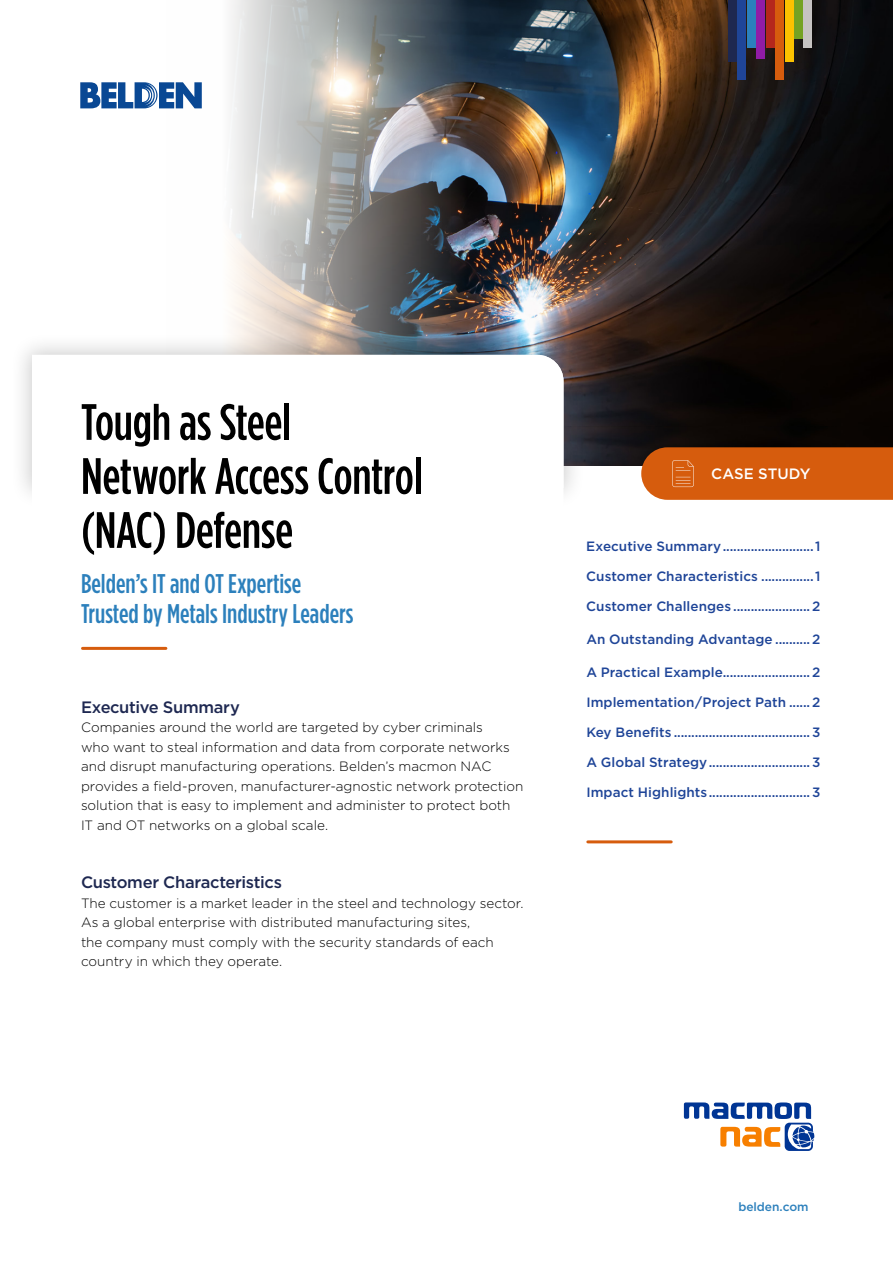
<style>
.page{position:relative;width:893px;height:1263px;background:#fff}
.page>*{position:absolute;margin:0;border:0;box-sizing:border-box;transform-origin:0 0}
.t1{font:500 51px/54px "Gotham Condensed";letter-spacing:-.005em;color:#000}
.t2{font:500 42px/42px "Gotham Condensed";letter-spacing:-.005em;color:#000}
.t3{font:500 27px/30px "Gotham Condensed";color:#2c80bc}
.t4{font:500 16.5px "Gotham";letter-spacing:-.02em;color:#1e2851}
.t5{font:500 15px "Gotham";color:#fff}
.t6{font:300 13.5px/19.5px "Gotham";color:#000}
.t7{font:500 13.5px "Gotham";letter-spacing:.005em;color:#1f4598}
.t8{font:500 12px "Gotham";letter-spacing:-.005em;color:#2c80bc}
</style>
<div class="page">
<img style="left:167px;top:0;width:726px;height:426px">
<img style="left:586px;top:426px;width:307px;height:39px">
<div style="left:10px;top:332px;width:576px;height:179px;background:#000;opacity:.2"></div>
<svg style="left:32px;top:355px;width:531px;height:156px"></svg>
<svg style="left:641px;top:447px;width:252px;height:53px;background:#d35e12"></svg>
<hr style="left:588px;top:840px;width:83px;height:3px;background:#d65c0d">
<hr style="left:82px;top:647px;width:84px;height:3px;background:#d65c0d">
<svg style="left:684px;top:1102px;width:130px;height:49px"></svg>
<div style="left:766px;top:0;width:8px;height:47px;background:#b5271c"></div>
<div style="left:775px;top:0;width:9px;height:80px;background:#d65c0d"></div>
<div style="left:794px;top:0;width:8px;height:39px;background:#74a223"></div>
<div style="left:757px;top:0;width:8px;height:58px;background:#911ca6"></div>
<div style="left:738px;top:0;width:8px;height:80px;background:#1f4598"></div>
<div style="left:785px;top:0;width:8px;height:61px;background:#fcc200"></div>
<div style="left:804px;top:0;width:8px;height:47px;background:#c6c3c2"></div>
<div style="left:747px;top:0;width:8px;height:47px;background:#2c80bc"></div>
<div style="left:728px;top:0;width:8px;height:61px;background:#1e2851"></div>
<svg style="left:80px;top:82px;width:122px;height:26px"></svg>
<h1 class="t1" style="left:81px;top:395px;width:343px">Tough as Steel<br>Network Access Control (NAC) Defense</h1>
<h3 class="t3" style="left:81px;top:568px;width:274px">Belden’s IT and OT Expertise<br>Trusted by Metals Industry Leaders</h3>
<h2 class="t2" style="left:68px;top:442px;width:336px">Demands: Choose the Right<br>End-to-End System</h2>
<p class="t4" style="left:81px;top:696px;width:160px">Executive Summary</p>
<p class="t6" style="left:81px;top:717px;width:444px">Companies around the world are targeted by cyber criminals<br>who want to steal information and data from corporate networks and disrupt manufacturing operations. Belden’s macmon NAC provides a field-proven, manufacturer-agnostic network protection solution that is easy to implement and administer to protect both IT and OT networks on a global scale.</p>
<p class="t4" style="left:81px;top:871px;width:202px">Customer Characteristics</p>
<p class="t6" style="left:81px;top:893px;width:444px">The customer is a market leader in the steel and technology sector.<br>As a global enterprise with distributed manufacturing sites,<br>the company must comply with the security standards of each country in which they operate.</p>
<p class="t5" style="left:711px;top:464px;width:101px">CASE STUDY</p>
<p class="t7" style="left:586px;top:537px;width:235px">Executive Summary..........................1</p>
<p class="t7" style="left:586px;top:567px;width:235px">Customer Characteristics ...............1</p>
<p class="t7" style="left:586px;top:597px;width:236px">Customer Challenges ......................2</p>
<p class="t7" style="left:586px;top:630px;width:235px">An Outstanding Advantage ..........2</p>
<p class="t7" style="left:586px;top:663px;width:235px">A Practical Example.........................2</p>
<p class="t7" style="left:586px;top:693px;width:236px">Implementation/Project Path ......2</p>
<p class="t7" style="left:586px;top:723px;width:235px">Key Benefits .......................................3</p>
<p class="t7" style="left:586px;top:753px;width:235px">A Global Strategy .............................3</p>
<p class="t7" style="left:586px;top:783px;width:235px">Impact Highlights.............................3</p>
<p class="t8" style="left:738px;top:1199px;width:72px">belden.com</p>
</div>
